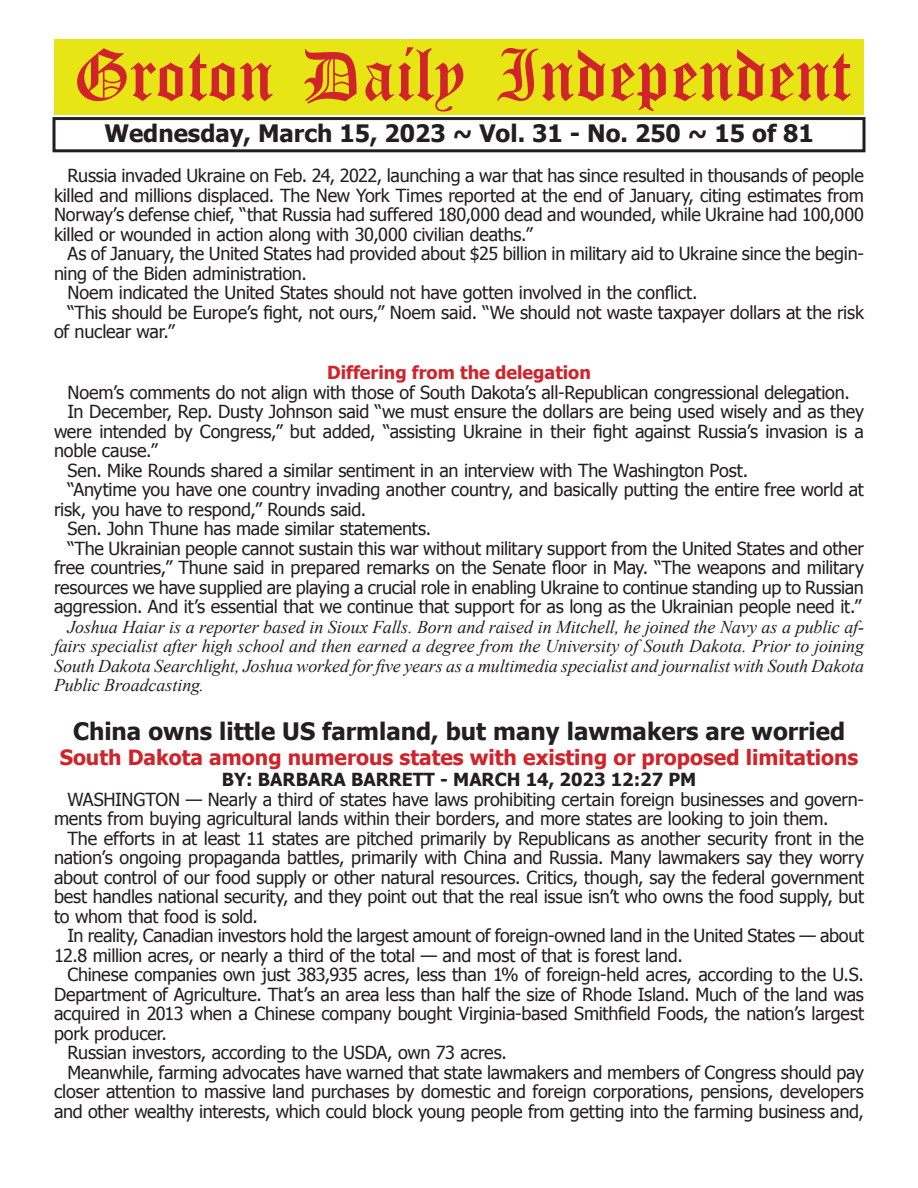
<style>
.page{position:relative;width:918px;height:1188px;background:#fff}
.page>*{position:absolute;margin:0;border:0;box-sizing:border-box;transform-origin:0 0}
.t1{font:54px "Old English Five";color:#d1232a}
.t2{font:700 24px "Tahoma";color:#231f20}
.t3{font:700 21px "Tahoma";color:#d1232a}
.t4{font:18px/19.5px "Tahoma";letter-spacing:-.015em;color:#231f20;text-align:justify}
.t5{font:italic 18px/19.5px "Times New Roman";letter-spacing:-.005em;color:#231f20;text-align:justify}
.t6{font:700 18px "Tahoma";color:#231f20}
.t7{font:700 18px "Tahoma";color:#d1232a}
</style>
<div class="page">
<div style="left:52px;top:117px;width:814px;height:35px;border:3px solid #231f20"></div>
<div style="left:54px;top:40px;width:810px;height:75px;background:#e7e515"></div>
<h1 class="t1" style="left:73px;top:50px;width:779px">Groton Daily Independent</h1>
<h2 class="t2" style="left:104px;top:116px;width:711px">Wednesday, March 15, 2023 ~ Vol. 31 - No. 250 ~ 15 of 81</h2>
<p class="t4" style="left:54px;top:165px;width:812px;text-indent:14px">Russia invaded Ukraine on Feb. 24, 2022, launching a war that has since resulted in thousands of people killed and millions displaced. The New York Times reported at the end of January, citing estimates from Norway’s defense chief, “that Russia had suffered 180,000 dead and wounded, while Ukraine had 100,000 killed or wounded in action along with 30,000 civilian deaths.”</p>
<p class="t4" style="left:68px;top:243px;width:798px">As of January, the United States had provided about $25 billion in military aid to Ukraine since the begin-</p>
<p class="t4" style="left:54px;top:263px;width:254px">ning of the Biden administration.</p>
<p class="t4" style="left:68px;top:282px;width:632px">Noem indicated the United States should not have gotten involved in the conflict.</p>
<p class="t4" style="left:68px;top:302px;width:798px">“This should be Europe’s fight, not ours,” Noem said. “We should not waste taxpayer dollars at the risk</p>
<p class="t4" style="left:54px;top:321px;width:122px">of nuclear war.”</p>
<p class="t7" style="left:327px;top:360px;width:265px">Differing from the delegation</p>
<p class="t4" style="left:68px;top:382px;width:784px">Noem’s comments do not align with those of South Dakota’s all-Republican congressional delegation.</p>
<p class="t4" style="left:68px;top:401px;width:798px">In December, Rep. Dusty Johnson said “we must ensure the dollars are being used wisely and as they</p>
<p class="t4" style="left:54px;top:421px;width:811px">were intended by Congress,” but added, “assisting Ukraine in their fight against Russia’s invasion is a</p>
<p class="t4" style="left:54px;top:440px;width:105px">noble cause.”</p>
<p class="t4" style="left:68px;top:460px;width:682px">Sen. Mike Rounds shared a similar sentiment in an interview with The Washington Post.</p>
<p class="t4" style="left:68px;top:479px;width:798px">“Anytime you have one country invading another country, and basically putting the entire free world at</p>
<p class="t4" style="left:54px;top:499px;width:314px">risk, you have to respond,” Rounds said.</p>
<p class="t4" style="left:68px;top:518px;width:365px">Sen. John Thune has made similar statements.</p>
<p class="t4" style="left:68px;top:538px;width:798px">“The Ukrainian people cannot sustain this war without military support from the United States and other</p>
<p class="t4" style="left:54px;top:557px;width:811px">free countries,” Thune said in prepared remarks on the Senate floor in May. “The weapons and military</p>
<p class="t4" style="left:54px;top:577px;width:812px">resources we have supplied are playing a crucial role in enabling Ukraine to continue standing up to Russian</p>
<p class="t4" style="left:54px;top:596px;width:809px">aggression. And it’s essential that we continue that support for as long as the Ukrainian people need it.”</p>
<p class="t5" style="left:54px;top:617px;width:812px;text-indent:14px">Joshua Haiar is a reporter based in Sioux Falls. Born and raised in Mitchell, he joined the Navy as a public af&shy;fairs specialist after high school and then earned a degree from the University of South Dakota. Prior to joining South Dakota Searchlight, Joshua worked for five years as a multimedia specialist and journalist with South Dakota Public Broadcasting.</p>
<h2 class="t2" style="left:73px;top:714px;width:774px">China owns little US farmland, but many lawmakers are worried</h2>
<p class="t3" style="left:60px;top:742px;width:800px">South Dakota among numerous states with existing or proposed limitations</p>
<p class="t6" style="left:222px;top:767px;width:476px">BY: BARBARA BARRETT - MARCH 14, 2023 12:27 PM</p>
<p class="t4" style="left:54px;top:789px;width:812px;text-indent:14px">WASHINGTON — Nearly a third of states have laws prohibiting certain foreign businesses and govern&shy;ments from buying agricultural lands within their borders, and more states are looking to join them.</p>
<p class="t4" style="left:54px;top:828px;width:812px;text-indent:14px">The efforts in at least 11 states are pitched primarily by Republicans as another security front in the nation’s ongoing propaganda battles, primarily with China and Russia. Many lawmakers say they worry about control of our food supply or other natural resources. Critics, though, say the federal government best handles national security, and they point out that the real issue isn’t who owns the food supply, but to whom that food is sold.</p>
<p class="t4" style="left:54px;top:925px;width:812px;text-indent:14px">In reality, Canadian investors hold the largest amount of foreign-owned land in the United States — about<br>12.8 million acres, or nearly a third of the total — and most of that is forest land.</p>
<p class="t4" style="left:68px;top:964px;width:798px">Chinese companies own just 383,935 acres, less than 1% of foreign-held acres, according to the U.S.</p>
<p class="t4" style="left:54px;top:984px;width:811px">Department of Agriculture. That’s an area less than half the size of Rhode Island. Much of the land was</p>
<p class="t4" style="left:54px;top:1003px;width:812px">acquired in 2013 when a Chinese company bought Virginia-based Smithfield Foods, the nation’s largest</p>
<p class="t4" style="left:54px;top:1023px;width:115px">pork producer.</p>
<p class="t4" style="left:68px;top:1042px;width:441px">Russian investors, according to the USDA, own 73 acres.</p>
<p class="t4" style="left:68px;top:1062px;width:798px">Meanwhile, farming advocates have warned that state lawmakers and members of Congress should pay</p>
<p class="t4" style="left:54px;top:1081px;width:811px">closer attention to massive land purchases by domestic and foreign corporations, pensions, developers</p>
<p class="t4" style="left:54px;top:1101px;width:812px">and other wealthy interests, which could block young people from getting into the farming business and,</p>
</div>
